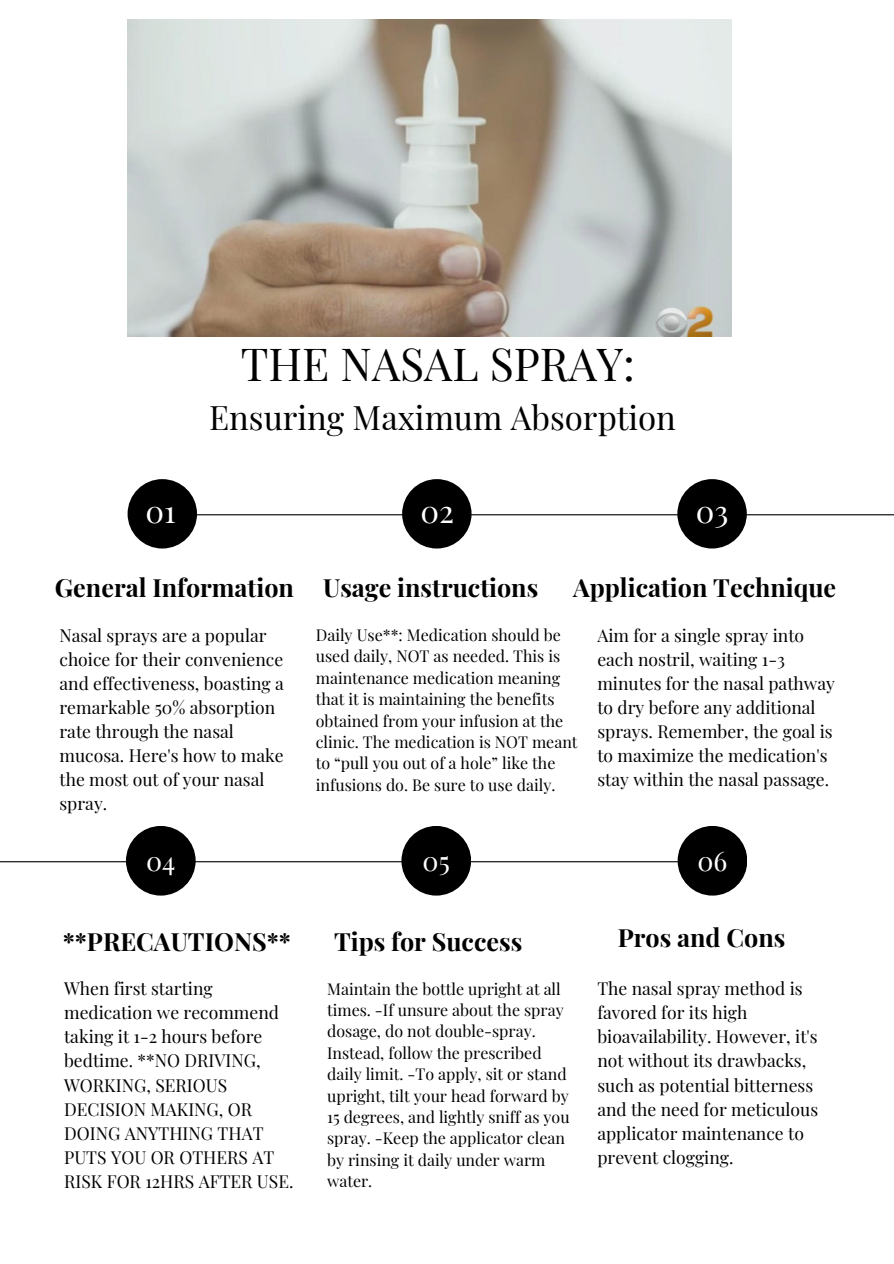
<style>
.page{position:relative;width:894px;height:1264px;background:#fff}
.page>*{position:absolute;margin:0;border:0;box-sizing:border-box;transform-origin:0 0}
.t1{font:44.55px "Playfair Display";color:#000}
.t2{font:33px "Playfair Display";color:#000}
.t3{font:31.05px "Playfair Display";color:#fff}
.t4{font:26.85px "Playfair Display";color:#fff}
.t5{font:700 25.05px "Playfair Display";color:#000}
.t6{font:17.55px/24px "Playfair Display";color:#000}
.t7{font:16.05px/21.3px "Playfair Display";color:#000}
</style>
<div class="page">
<hr style="left:0;top:861px;width:716px;height:1px;background:#000">
<div style="left:126px;top:826px;width:69px;height:69px;background:#000;border-radius:50%"></div>
<div style="left:401px;top:826px;width:70px;height:69px;background:#000;border-radius:50%"></div>
<div style="left:677px;top:826px;width:70px;height:69px;background:#000;border-radius:50%"></div>
<hr style="left:180px;top:514px;width:713px;height:1px;background:#000">
<div style="left:127px;top:479px;width:70px;height:69px;background:#000;border-radius:50%"></div>
<div style="left:402px;top:479px;width:69px;height:69px;background:#000;border-radius:50%"></div>
<div style="left:677px;top:479px;width:69px;height:69px;background:#000;border-radius:50%"></div>
<img style="left:127px;top:19px;width:603px;height:317px">
<p class="t1" style="left:241px;top:333px;width:395px">THE NASAL SPRAY:</p>
<p class="t3" style="left:145px;top:489px;width:32px">01</p>
<p class="t2" style="left:209px;top:394px;width:468px">Ensuring Maximum Absorption</p>
<h4 class="t3" style="left:420px;top:489px;width:35px">02</h4>
<h4 class="t3" style="left:695px;top:489px;width:34px">03</h4>
<p class="t5" style="left:55px;top:569px;width:240px">General Information</p>
<p class="t5" style="left:573px;top:569px;width:264px">Application Technique</p>
<h4 class="t5" style="left:323px;top:569px;width:217px">Usage instructions</h4>
<p class="t6" style="left:59px;top:622px;width:226px">Nasal sprays are a popular choice for their convenience and effectiveness, boasting a remarkable 50% absorption rate through the nasal mucosa. Here's how to make the most out of your nasal spray.</p>
<p class="t7" style="left:316px;top:623px;width:263px">Daily Use**: Medication should be used daily, NOT as needed. This is maintenance medication meaning that it is maintaining the benefits obtained from your infusion at the clinic. The medication is NOT meant to “pull you out of a hole” like the infusions do. Be sure to use daily.</p>
<p class="t6" style="left:597px;top:622px;width:239px">Aim for a single spray into each nostril, waiting 1-3 minutes for the nasal pathway to dry before any additional sprays. Remember, the goal is to maximize the medication's stay within the nasal passage.</p>
<h1 class="t4" style="left:146px;top:841px;width:31px">04</h1>
<h2 class="t4" style="left:422px;top:841px;width:29px">05</h2>
<p class="t4" style="left:697px;top:841px;width:31px">06</p>
<h3 class="t5" style="left:63px;top:923px;width:229px">**PRECAUTIONS**</h3>
<h4 class="t5" style="left:334px;top:923px;width:190px">Tips for Success</h4>
<h4 class="t5" style="left:617px;top:920px;width:169px">Pros and Cons</h4>
<p class="t7" style="left:327px;top:977px;width:244px">Maintain the bottle upright at all times. -If unsure about the spray dosage, do not double-spray.<br>Instead, follow the prescribed daily limit. -To apply, sit or stand upright, tilt your head forward by<br>15 degrees, and lightly sniff as you spray. -Keep the applicator clean by rinsing it daily under warm water.</p>
<p class="t6" style="left:597px;top:975px;width:222px">The nasal spray method is favored for its high bioavailability. However, it's not without its drawbacks, such as potential bitterness and the need for meticulous applicator maintenance to prevent clogging.</p>
<p class="t6" style="left:64px;top:975px;width:231px">When first starting medication we recommend taking it 1-2 hours before bedtime. **NO DRIVING,<br>WORKING, SERIOUS<br>DECISION MAKING, OR<br>DOING ANYTHING THAT<br>PUTS YOU OR OTHERS AT<br>RISK FOR 12HRS AFTER USE.</p>
</div>
